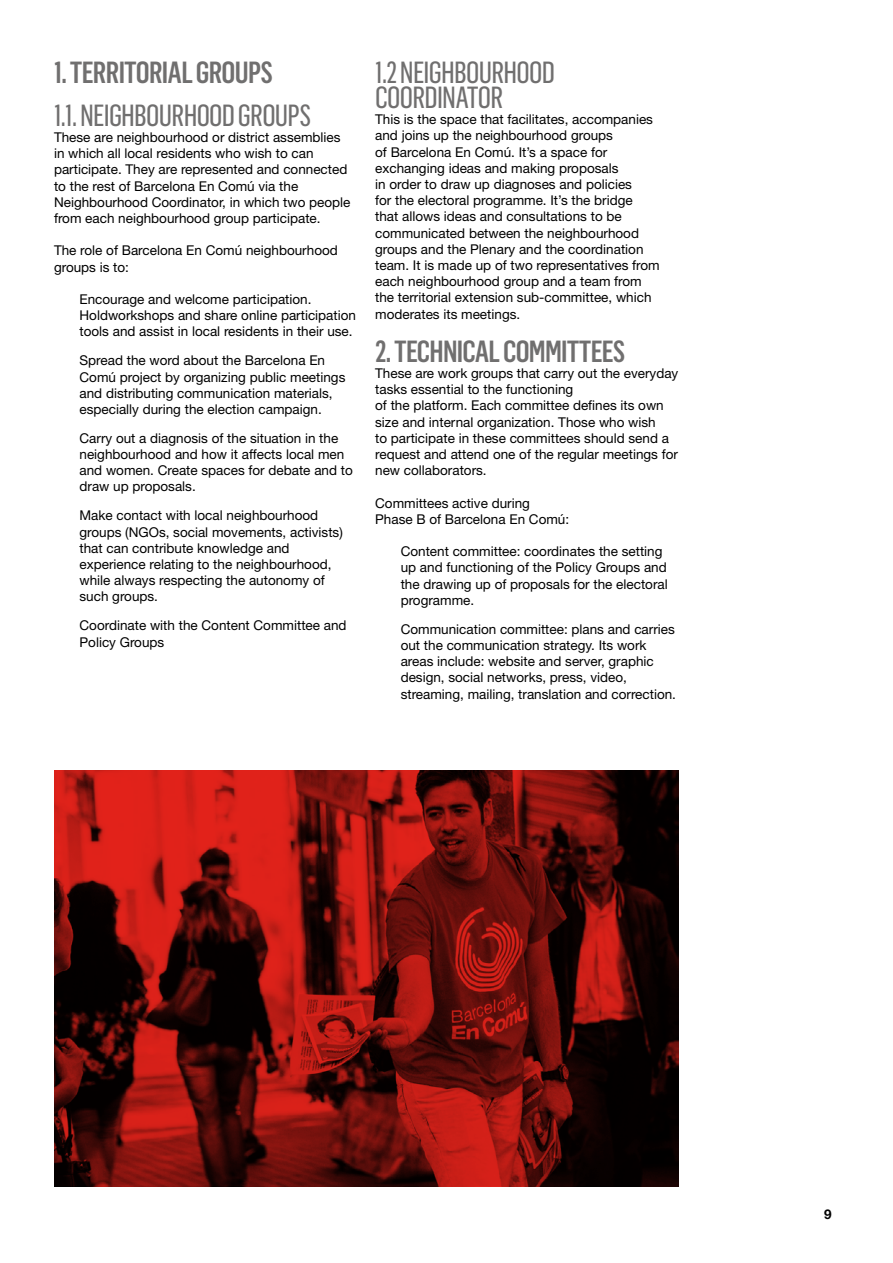
<style>
.page{position:relative;width:893px;height:1263px;background:#fff}
.page>*{position:absolute;margin:0;border:0;box-sizing:border-box;transform-origin:0 0}
.t1{font:30px/25.5px "Flama Condensed Basic";letter-spacing:-.025em;color:#706f6f}
.t2{font:500 30px "Flama Condensed";letter-spacing:-.025em;color:#706f6f}
.t3{font:13.5px/16.2px "Helvetica Neue LT Std";color:#000}
.t4{font:700 13.5px "Helvetica Neue LT Std";color:#000}
</style>
<div class="page">
<img style="left:54px;top:770px;width:624px;height:417px">
<h1 class="t2" style="left:54px;top:53px;width:220px">1. TERRITORIAL GROUPS</h1>
<h1 class="t1" style="left:54px;top:101px;width:259px">1.1. NEIGHBOURHOOD GROUPS</h1>
<p class="t3" style="left:54px;top:129px;width:298px">These are neighbourhood or district assemblies in which all local residents who wish to can participate. They are represented and connected to the rest of Barcelona En Comú via the Neighbourhood Coordinator, in which two people from each neighbourhood group participate.</p>
<p class="t3" style="left:54px;top:242px;width:285px">The role of Barcelona En Comú neighbourhood groups is to:</p>
<p class="t3" style="left:80px;top:291px;width:278px">Encourage and welcome participation.<br>Holdworkshops and share online participation tools and assist in local residents in their use.</p>
<p class="t3" style="left:80px;top:352px;width:267px">Spread the word about the Barcelona En Comú project by organizing public meetings and distributing communication materials, especially during the election campaign.</p>
<p class="t3" style="left:80px;top:430px;width:275px">Carry out a diagnosis of the situation in the neighbourhood and how it affects local men and women. Create spaces for debate and to draw up proposals.</p>
<p class="t3" style="left:80px;top:507px;width:265px">Make contact with local neighbourhood groups (NGOs, social movements, activists) that can contribute knowledge and experience relating to the neighbourhood, while always respecting the autonomy of such groups.</p>
<p class="t3" style="left:80px;top:617px;width:269px">Coordinate with the Content Committee and<br>Policy Groups</p>
<h1 class="t1" style="left:375px;top:58px;width:181px">1.2 NEIGHBOURHOOD<br>COORDINATOR</h1>
<p class="t3" style="left:375px;top:111px;width:286px">This is the space that facilitates, accompanies and joins up the neighbourhood groups<br>of Barcelona En Comú. It’s a space for exchanging ideas and making proposals<br>in order to draw up diagnoses and policies<br>for the electoral programme. It’s the bridge<br>that allows ideas and consultations to be communicated between the neighbourhood groups and the Plenary and the coordination team. It is made up of two representatives from each neighbourhood group and a team from the territorial extension sub-committee, which moderates its meetings.</p>
<h1 class="t2" style="left:375px;top:332px;width:251px">2. TECHNICAL COMMITTEES</h1>
<p class="t3" style="left:375px;top:365px;width:305px">These are work groups that carry out the everyday tasks essential to the functioning<br>of the platform. Each committee defines its own size and internal organization. Those who wish<br>to participate in these committees should send a request and attend one of the regular meetings for new collaborators.</p>
<p class="t3" style="left:375px;top:495px;width:196px">Committees active during<br>Phase B of Barcelona En Comú:</p>
<p class="t3" style="left:401px;top:543px;width:269px">Content committee: coordinates the setting up and functioning of the Policy Groups and the drawing up of proposals for the electoral programme.</p>
<p class="t3" style="left:401px;top:621px;width:277px">Communication committee: plans and carries out the communication strategy. Its work areas include: website and server, graphic design, social networks, press, video, streaming, mailing, translation and correction.</p>
<p class="t4" style="left:824px;top:1205px;width:9px">9</p>
</div>
